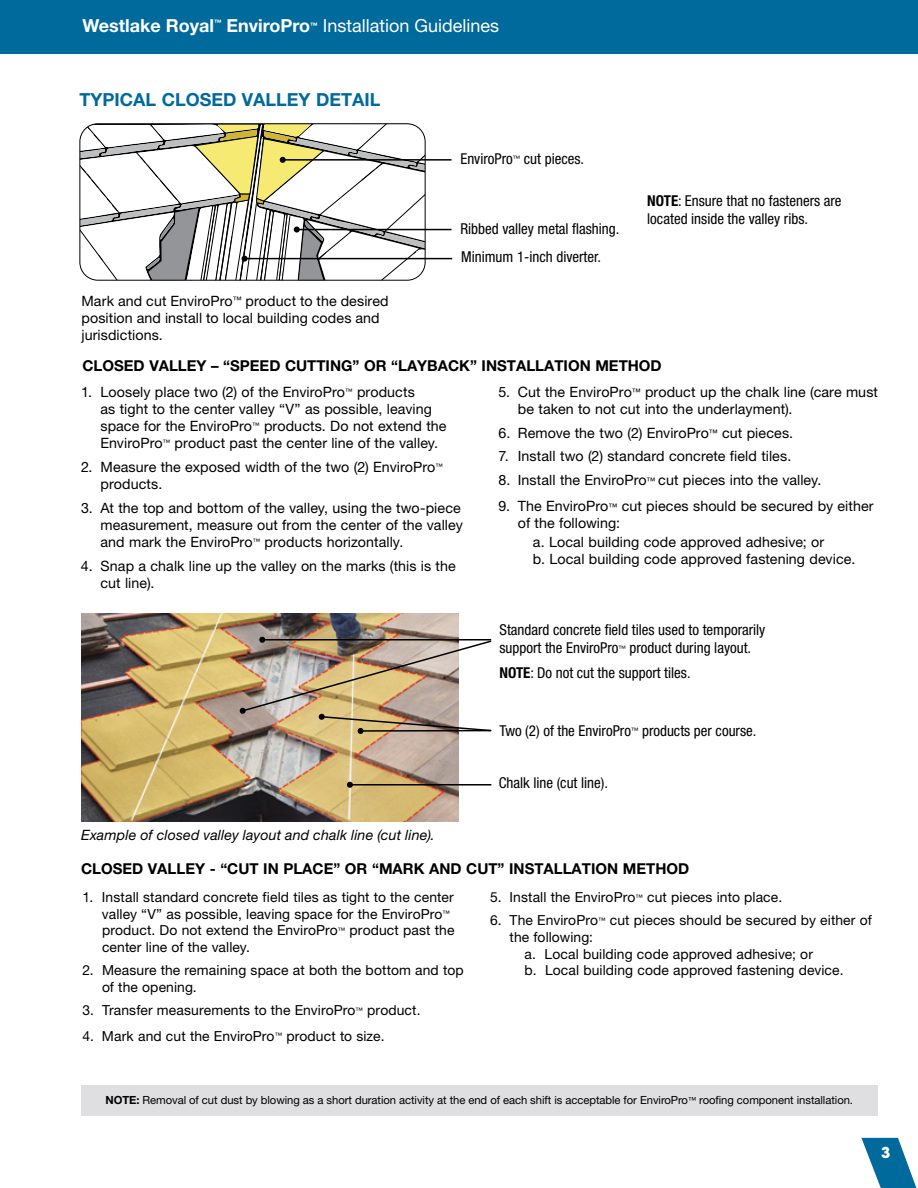
<style>
.page{position:relative;width:918px;height:1188px;background:#fff}
.page>*{position:absolute;margin:0;border:0;box-sizing:border-box;transform-origin:0 0}
.t1{font:700 18px "Helvetica Neue LT Std";color:#016a9c}
.t2{font:700 18px "Helvetica Neue LT Pro";color:#fff}
.t3{font:18px "Helvetica Neue LT Pro";color:#fff}
.t4{font:condensed 15px/18px "Helvetica Neue LT Pro";color:#000}
.t5{font:700 15px "Helvetica Neue LT Std";color:#000}
.t6{font:700 15px "ITC Avant Garde Std";color:#fff}
.t7{font:14.25px/17.1px "Helvetica Neue LT Std";letter-spacing:.005em;color:#000}
.t8{font:italic 14.25px "Helvetica Neue LT Std";letter-spacing:.01em;color:#000}
.t9{font:13.8px/16.6px "Helvetica Neue LT Std";letter-spacing:.005em;color:#000}
.t10{font:11.25px "Helvetica Neue LT Pro";letter-spacing:-.005em;color:#000}
.t11{font:700 7.5px "Helvetica Neue LT Pro";color:#fff}
.s1{font-weight:700}
.s2{font-size:9px}
.s3{font-family:"Helvetica Neue LT Std";font-size:8.25px}
</style>
<div class="page">
<svg style="left:861px;top:1138px;width:56px;height:50px"></svg>
<div style="left:0;top:0;width:918px;height:54px;background:#016a9c"></div>
<img style="left:81px;top:613px;width:378px;height:208px">
<hr style="left:350px;top:784px;width:141px;height:2px;background:#000">
<svg style="left:347px;top:782px;width:6px;height:6px"></svg>
<hr style="left:283px;top:159px;width:168px;height:2px;background:#000">
<hr style="left:297px;top:229px;width:155px;height:1px;background:#000">
<hr style="left:245px;top:258px;width:207px;height:1px;background:#000">
<svg style="left:80px;top:124px;width:345px;height:156px"></svg>
<img style="left:240px;top:637px;width:252px;height:97px">
<div style="left:81px;top:1085px;width:797px;height:30px;background:#dfdfe1"></div>
<p class="t2" style="left:82px;top:15px;width:133px">Westlake Royal</p>
<p class="t11" style="left:214px;top:17px;width:9px">™</p>
<p class="t2" style="left:227px;top:15px;width:85px">EnviroPro</p>
<p class="t11" style="left:310px;top:21px;width:9px">™</p>
<p class="t3" style="left:323px;top:15px;width:178px">Installation Guidelines</p>
<p class="t1" style="left:80px;top:89px;width:302px">TYPICAL CLOSED VALLEY DETAIL</p>
<p class="t7" style="left:81px;top:292px;width:309px">Mark and cut EnviroPro<sup>™</sup> product to the desired position and install to local building codes and jurisdictions.</p>
<p class="t4" style="left:460px;top:149px;width:125px">EnviroPro<sup>™</sup> cut pieces.</p>
<p class="t4" style="left:460px;top:214px;width:161px;line-height:28.7px">Ribbed valley metal flashing.<br>Minimum 1-inch diverter.</p>
<p class="t4" style="left:647px;top:191px;width:196px"><span class="s1">NOTE</span>: Ensure that no fasteners are located inside the valley ribs.</p>
<p class="t5" style="left:82px;top:357px;width:581px">CLOSED VALLEY – “SPEED CUTTING” OR “LAYBACK” INSTALLATION METHOD</p>
<p class="t7" style="left:100px;top:383px;width:348px;text-indent:-19px">1. Loosely place two (2) of the EnviroPro<sup>™</sup> products<br>as tight to the center valley “V” as possible, leaving space for the EnviroPro<sup>™</sup> products. Do not extend the EnviroPro<sup>™</sup> product past the center line of the valley.</p>
<p class="t7" style="left:100px;top:458px;width:344px;text-indent:-19px">2. Measure the exposed width of the two (2) EnviroPro<sup>™ </sup>products.</p>
<p class="t7" style="left:100px;top:499px;width:364px;text-indent:-19px">3. At the top and bottom of the valley, using the two-piece measurement, measure out from the center of the valley and mark the EnviroPro<sup>™</sup> products horizontally.</p>
<p class="t7" style="left:100px;top:557px;width:357px;text-indent:-19px">4. Snap a chalk line up the valley on the marks (this is the cut line).</p>
<p class="t8" style="left:81px;top:827px;width:355px">Example of closed valley layout and chalk line (cut line).</p>
<p class="t7" style="left:518px;top:383px;width:362px;text-indent:-20px">5. Cut the EnviroPro<span class="s2">™</span> product up the chalk line (care must be taken to not cut into the underlayment).</p>
<p class="t7" style="left:498px;top:424px;width:296px">6. Remove the two (2) EnviroPro<span class="s2">™</span> cut pieces.</p>
<p class="t7" style="left:498px;top:448px;width:294px">7. Install two (2) standard concrete field tiles.</p>
<p class="t7" style="left:498px;top:471px;width:325px">8. Install the EnviroPro<span class="s2">™</span> cut pieces into the valley.</p>
<p class="t7" style="left:518px;top:497px;width:357px;text-indent:-19px">9. The EnviroPro<span class="s2">™</span> cut pieces should be secured by either of the following:</p>
<p class="t7" style="left:533px;top:534px;width:324px">a. Local building code approved adhesive; or<br>b. Local building code approved fastening device.</p>
<p class="t4" style="left:500px;top:621px;width:267px">Standard concrete field tiles used to temporarily support the EnviroPro<sup>™</sup> product during layout.</p>
<p class="t4" style="left:499px;top:664px;width:193px"><span class="s1">NOTE</span>: Do not cut the support tiles.</p>
<p class="t4" style="left:500px;top:721px;width:258px">Two (2) of the EnviroPro<sup>™</sup> products per course.</p>
<p class="t4" style="left:499px;top:773px;width:111px">Chalk line (cut line).</p>
<p class="t5" style="left:81px;top:860px;width:610px">CLOSED VALLEY - “CUT IN PLACE” OR “MARK AND CUT” INSTALLATION METHOD</p>
<p class="t9" style="left:102px;top:889px;width:354px;text-indent:-19px">1. Install standard concrete field tiles as tight to the center valley “V” as possible, leaving space for the EnviroPro<sup>™ </sup>product. Do not extend the EnviroPro<sup>™</sup> product past the center line of the valley.</p>
<p class="t9" style="left:102px;top:962px;width:363px;text-indent:-19px">2. Measure the remaining space at both the bottom and top of the opening.</p>
<p class="t9" style="left:83px;top:1002px;width:340px">3. Transfer measurements to the EnviroPro<sup>™</sup> product.</p>
<p class="t9" style="left:82px;top:1027px;width:304px">4. Mark and cut the EnviroPro<sup>™</sup> product to size.</p>
<p class="t9" style="left:490px;top:889px;width:294px">5. Install the EnviroPro<sup>™</sup> cut pieces into place.</p>
<p class="t9" style="left:490px;top:912px;width:383px">6. The EnviroPro<sup>™</sup> cut pieces should be secured by either of</p>
<p class="t9" style="left:510px;top:929px;width:85px">the following:</p>
<p class="t9" style="left:525px;top:945px;width:290px">a. Local building code approved adhesive; or</p>
<p class="t9" style="left:525px;top:962px;width:320px">b. Local building code approved fastening device.</p>
<p class="t10" style="left:105px;top:1093px;width:749px"><span class="s1">NOTE:</span> Removal of cut dust by blowing as a short duration activity at the end of each shift is acceptable for EnviroPro<span class="s3">™</span> roofing component installation.</p>
<p class="t6" style="left:881px;top:1143px;width:11px">3</p>
</div>
